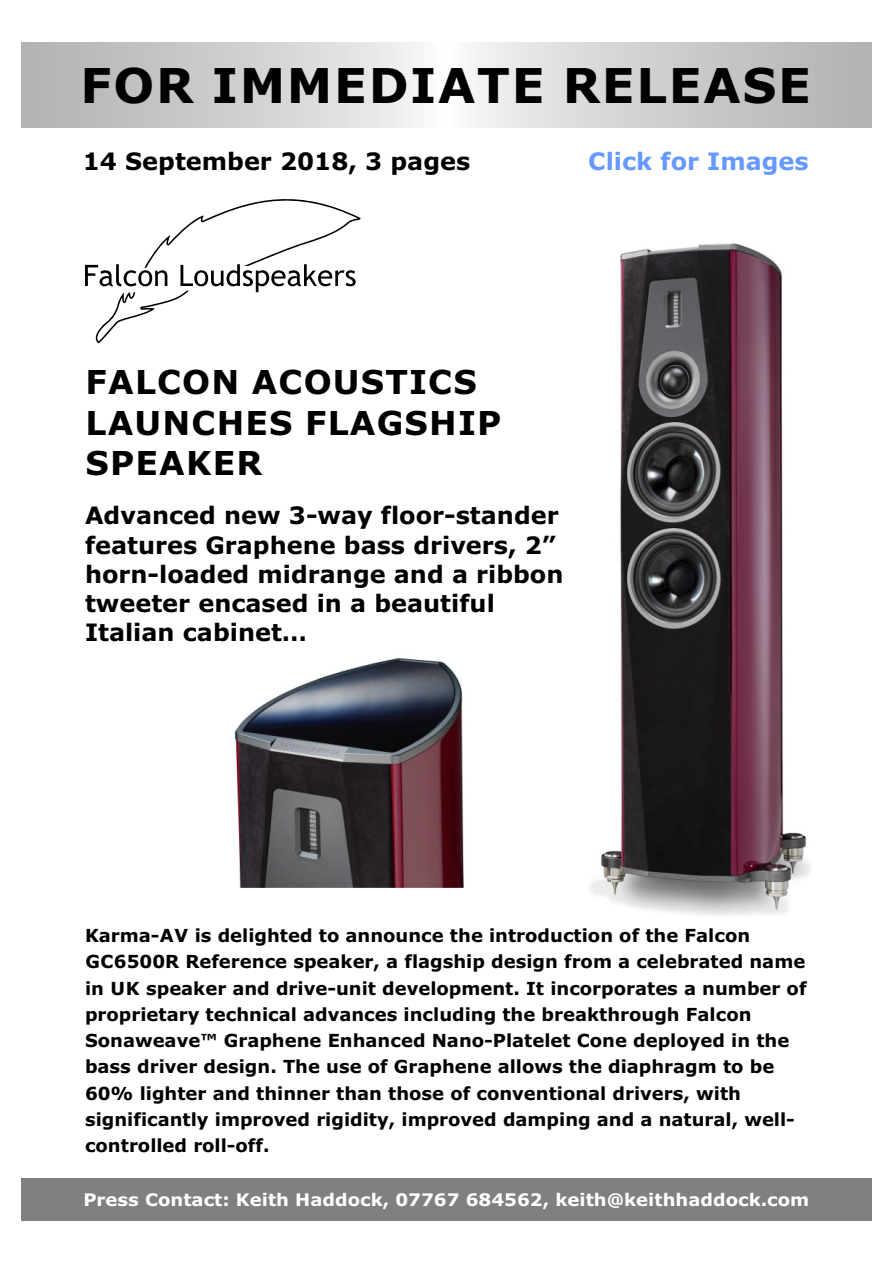
<style>
.page{position:relative;width:893px;height:1263px;background:#fff}
.page>*{position:absolute;margin:0;border:0;box-sizing:border-box;transform-origin:0 0}
.t1{font:700 48px "Verdana";letter-spacing:.035em;color:#000}
.t2{font:700 33px/40px "Verdana";letter-spacing:.035em;color:#000}
.t3{font:700 24px/29.1px "Verdana";color:#000}
.t4{font:700 24px "Verdana";color:#69f}
.t5{font:700 18px/26.2px "Verdana";color:#000}
.t6{font:700 17.4px "Verdana";color:#fff;scale:1.04 1}
</style>
<div class="page">
<img style="left:591px;top:243px;width:219px;height:672px">
<div style="left:21px;top:1178px;width:851px;height:42px;background:#808080"></div>
<div style="left:446px;top:43px;width:426px;height:85px;background:linear-gradient(to right,#f5f5f5,#aeaeae)"></div>
<div style="left:21px;top:43px;width:425px;height:85px;background:linear-gradient(to right,#aeaeae,#f5f5f5)"></div>
<svg style="left:85px;top:199px;width:276px;height:144px"></svg>
<img style="left:234px;top:657px;width:230px;height:230px">
<h1 class="t1" style="left:81px;top:66px;width:732px">FOR IMMEDIATE RELEASE</h1>
<h3 class="t3" style="left:83px;top:149px;width:389px">14 September 2018, 3 pages</h3>
<h3 class="t4" style="left:588px;top:152px;width:222px">Click for Images</h3>
<h2 class="t2" style="left:86px;top:365px;width:417px">FALCON ACOUSTICS<br>LAUNCHES FLAGSHIP<br>SPEAKER</h2>
<h3 class="t3" style="left:85px;top:503px;width:480px">Advanced new 3-way floor-stander features Graphene bass drivers, 2” horn-loaded midrange and a ribbon tweeter encased in a beautiful<br>Italian cabinet…</h3>
<p class="t5" style="left:85px;top:924px;width:723px">Karma-AV is delighted to announce the introduction of the Falcon GC6500R Reference speaker, a flagship design from a celebrated name in UK speaker and drive-unit development. It incorporates a number of proprietary technical advances including the breakthrough Falcon Sonaweave™ Graphene Enhanced Nano-Platelet Cone deployed in the bass driver design. The use of Graphene allows the diaphragm to be 60% lighter and thinner than those of conventional drivers, with significantly improved rigidity, improved damping and a natural, well&shy;controlled roll-off.</p>
<p class="t6" style="left:83px;top:1192px;width:700px">Press Contact: Keith Haddock, 07767 684562, keith@keithhaddock.com</p>
</div>
